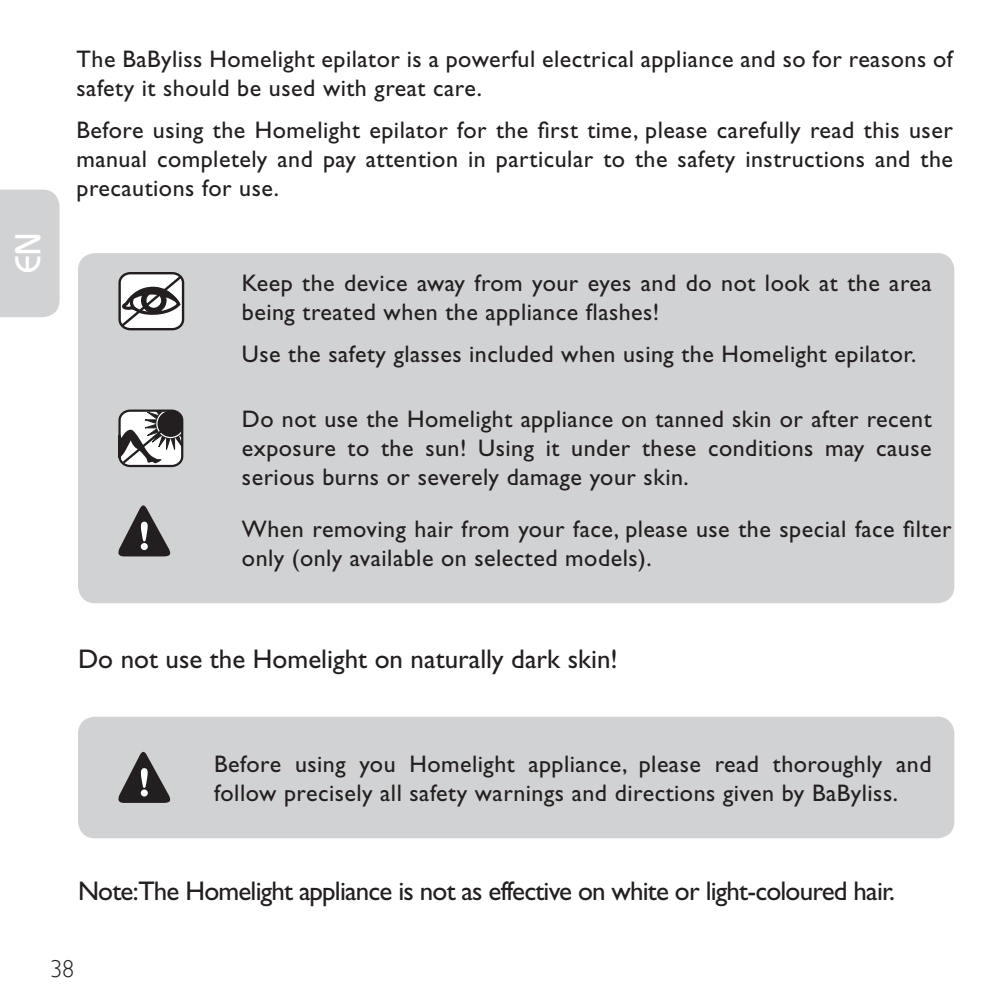
<style>
.page{position:relative;width:1004px;height:1004px;background:#fff}
.page>*{position:absolute;margin:0;border:0;box-sizing:border-box;transform-origin:0 0}
.t1{font:500 36px "Bauhaus";color:#fff}
.t2{font:27px "Gill Sans Std";letter-spacing:-.03em;color:#231f20}
.t3{font:27px "Gill Sans Std";color:#231f20}
.t4{font:300 24.3px "Gill Sans";color:#231f20}
.t5{font:24px/28.8px "Gill Sans Std";letter-spacing:.02em;color:#231f20}
</style>
<div class="page">
<div style="left:0;top:189px;width:60px;height:128px;background:#d1d2d4"></div>
<div style="left:78px;top:716px;width:876px;height:122px;background:#d1d2d4;border-radius:17px"></div>
<div style="left:78px;top:253px;width:876px;height:350px;background:#d1d2d4;border-radius:17px"></div>
<div style="left:118px;top:409px;width:65px;height:58px;border:2px solid #231f20;border-radius:10px"></div>
<svg style="left:119px;top:410px;width:64px;height:56px;background:#969595"></svg>
<hr style="left:118px;top:435px;width:3px;height:22px;background:#231f20">
<div style="left:118px;top:272px;width:66px;height:58px;border:2px solid #231f20;border-radius:10px"></div>
<svg style="left:119px;top:274px;width:64px;height:55px;background:#b2b1b1"></svg>
<svg style="left:118px;top:505px;width:53px;height:51px"></svg>
<svg style="left:118px;top:751px;width:53px;height:52px"></svg>
<h1 class="t1" style="left:7px;top:273px;width:41px;rotate:-90deg">EN</h1>
<p class="t5" style="left:77px;top:45px;width:877px">The BaByliss Homelight epilator is a powerful electrical appliance and so for reasons of safety it should be used with great care.</p>
<p class="t5" style="left:77px;top:116px;width:878px;text-align:justify">Before using the Homelight epilator for the first time, please carefully read this user manual completely and pay attention in particular to the safety instructions and the precautions for use.</p>
<p class="t5" style="left:242px;top:269px;width:691px">Keep the device away from your eyes and do not look at the area being treated when the appliance flashes!</p>
<p class="t5" style="left:242px;top:340px;width:676px">Use the safety glasses included when using the Homelight epilator.</p>
<p class="t5" style="left:242px;top:405px;width:691px;text-align:justify">Do not use the Homelight appliance on tanned skin or after recent exposure to the sun! Using it under these conditions may cause serious burns or severely damage your skin.</p>
<p class="t5" style="left:242px;top:514px;width:711px">When removing hair from your face, please use the special face filter only (only available on selected models).</p>
<p class="t3" style="left:78px;top:644px;width:541px">Do not use the Homelight on naturally dark skin!</p>
<p class="t5" style="left:214px;top:749px;width:718px">Before using you Homelight appliance, please read thoroughly and follow precisely all safety warnings and directions given by BaByliss.</p>
<p class="t2" style="left:78px;top:875px;width:818px">Note:The Homelight appliance is not as effective on white or light-coloured hair.</p>
<p class="t4" style="left:50px;top:954px;width:26px">38</p>
</div>
